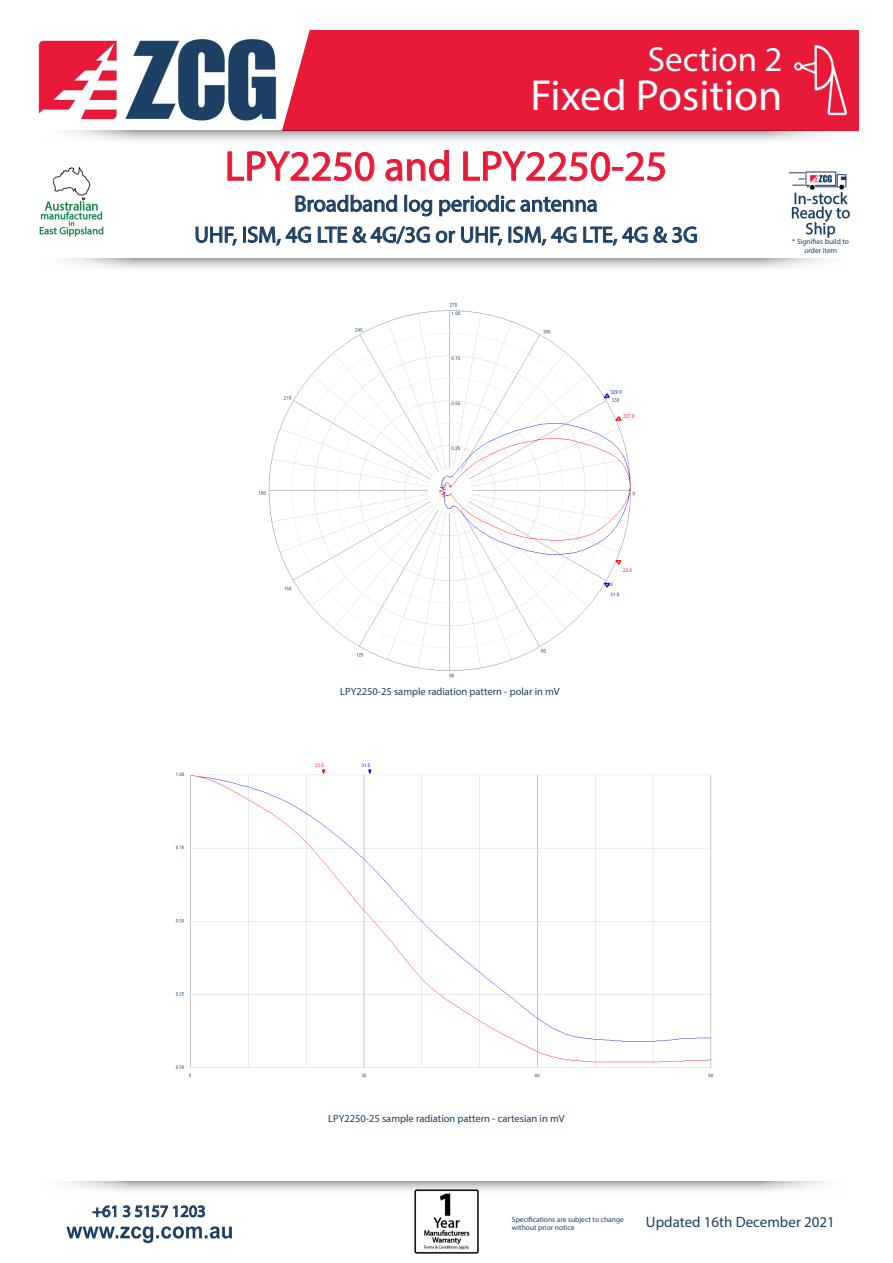
<style>
.page{position:relative;width:893px;height:1263px;background:#fff}
.page>*{position:absolute;margin:0;border:0;box-sizing:border-box;transform-origin:0 0}
.t1{font:43.65px "Myriad Pro";color:#fff}
.t2{font:42px "Myriad Pro";color:#e91938}
.t3{font:34.95px "Myriad Pro";color:#fff}
.t4{font:22.5px "Myriad Pro";color:#1b4064}
.t5{font:16.5px "Myriad Pro";color:#1b4064}
.t6{font:15px "Myriad Pro";color:#1b4064}
.t7{font:10.5px "Myriad Pro";color:#1b4064}
.t8{font:7.5px/9px "Myriad Pro";color:#1b4064;text-align:center}
</style>
<div class="page">
<img style="left:258px;top:303px;width:377px;height:375px">
<img style="left:175px;top:763px;width:539px;height:315px">
<img style="left:66px;top:1226px;width:166px;height:17px">
<svg style="left:92px;top:1205px;width:114px;height:13px"></svg>
<svg style="left:64px;top:1181px;width:764px;height:13px"></svg>
<svg style="left:65px;top:259px;width:762px;height:10px"></svg>
<div style="left:273px;top:30px;width:586px;height:101px;background:#e91938"></div>
<svg style="left:68px;top:131px;width:764px;height:10px"></svg>
<svg style="left:195px;top:150px;width:502px;height:96px"></svg>
<img style="left:38px;top:34px;width:244px;height:91px">
<img style="left:414px;top:1190px;width:64px;height:64px">
<img style="left:788px;top:171px;width:62px;height:66px">
<img style="left:785px;top:44px;width:72px;height:72px">
<img style="left:39px;top:167px;width:65px;height:70px">
<p class="t3" style="left:648px;top:38px;width:136px">Section 2</p>
<p class="t1" style="left:530px;top:69px;width:254px">Fixed Position</p>
<p class="t2" style="left:225px;top:140px;width:444px">LPY2250 and LPY2250-25</p>
<p class="t4" style="left:294px;top:190px;width:305px">Broadband log periodic antenna</p>
<p class="t4" style="left:194px;top:221px;width:505px">UHF, ISM, 4G LTE &amp; 4G/3G or UHF, ISM, 4G LTE, 4G &amp; 3G</p>
<p class="t8" style="left:792px;top:237px;width:58px">* Signifies build to order item</p>
<p class="t7" style="left:340px;top:685px;width:221px">LPY2250-25 sample radiation pattern - polar in mV</p>
<p class="t7" style="left:328px;top:1112px;width:238px">LPY2250-25 sample radiation pattern - cartesian in mV</p>
<p class="t5" style="left:92px;top:1201px;width:115px">+61 3 5157 1203</p>
<p class="t8" style="left:512px;top:1214px;width:113px">Specifications are subject to change</p>
<p class="t8" style="left:512px;top:1223px;width:64px">without prior notice</p>
<p class="t6" style="left:646px;top:1213px;width:190px">Updated 16th December 2021</p>
</div>
